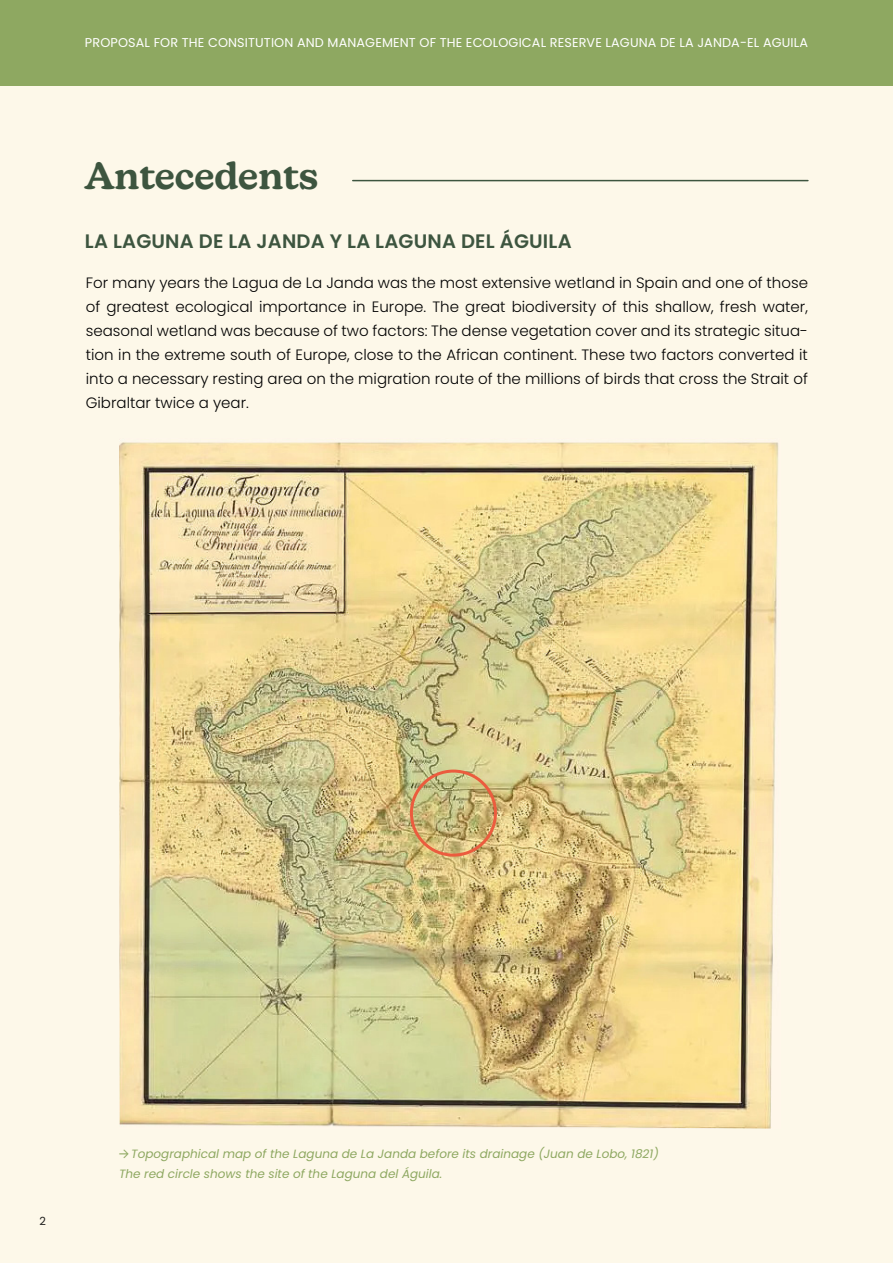
<style>
.page{position:relative;width:893px;height:1263px;background:#fdf8e9}
.page>*{position:absolute;margin:0;border:0;box-sizing:border-box;transform-origin:0 0}
.t1{font:600 37.5px "New Kansas";color:#3d553f}
.t2{font:600 19.5px "Poppins";letter-spacing:.01em;color:#3d553f}
.t3{font:300 15px/24px "Poppins";color:#010101;text-align:justify}
.t4{font:12.75px "Poppins";letter-spacing:.01em;color:#fff}
.t5{font:italic 12px/19.5px "Poppins";color:#8ea861}
.t6{font:11.25px "Poppins";color:#1d1d1b}
.s1{font-family:"Source Sans Pro";font-size:16.5px}
</style>
<div class="page">
<div style="left:0;top:0;width:893px;height:85px;background:#8ea861"></div>
<hr style="left:353px;top:180px;width:455px;height:1px;background:#3d553f">
<img style="left:119px;top:442px;width:660px;height:687px">
<div style="left:410px;top:769px;width:87px;height:87px;border:3px solid #eb5c3e;border-radius:50%"></div>
<p class="t4" style="left:85px;top:35px;width:725px">PROPOSAL FOR THE CONSITUTION AND MANAGEMENT OF THE ECOLOGICAL RESERVE LAGUNA DE LA JANDA-EL AGUILA</p>
<h1 class="t1" style="left:85px;top:154px;width:235px">Antecedents</h1>
<h2 class="t2" style="left:85px;top:230px;width:488px">LA LAGUNA DE LA JANDA Y LA LAGUNA DEL ÁGUILA</h2>
<p class="t3" style="left:86px;top:271px;width:724px">For many years the Lagua de La Janda was the most extensive wetland in Spain and one of those of greatest ecological importance in Europe. The great biodiversity of this shallow, fresh water, seasonal wetland was because of two factors: The dense vegetation cover and its strategic situa&shy;tion in the extreme south of Europe, close to the African continent. These two factors converted it into a necessary resting area on the migration route of the millions of birds that cross the Strait of Gibraltar twice a year.</p>
<p class="t6" style="left:40px;top:1214px;width:8px">2</p>
<p class="t5" style="left:119px;top:1144px;width:541px"><span class="s1">→</span> Topographical map of the Laguna de La Janda before its drainage (Juan de Lobo, 1821)<br>The red circle shows the site of the Laguna del Águila.</p>
</div>
